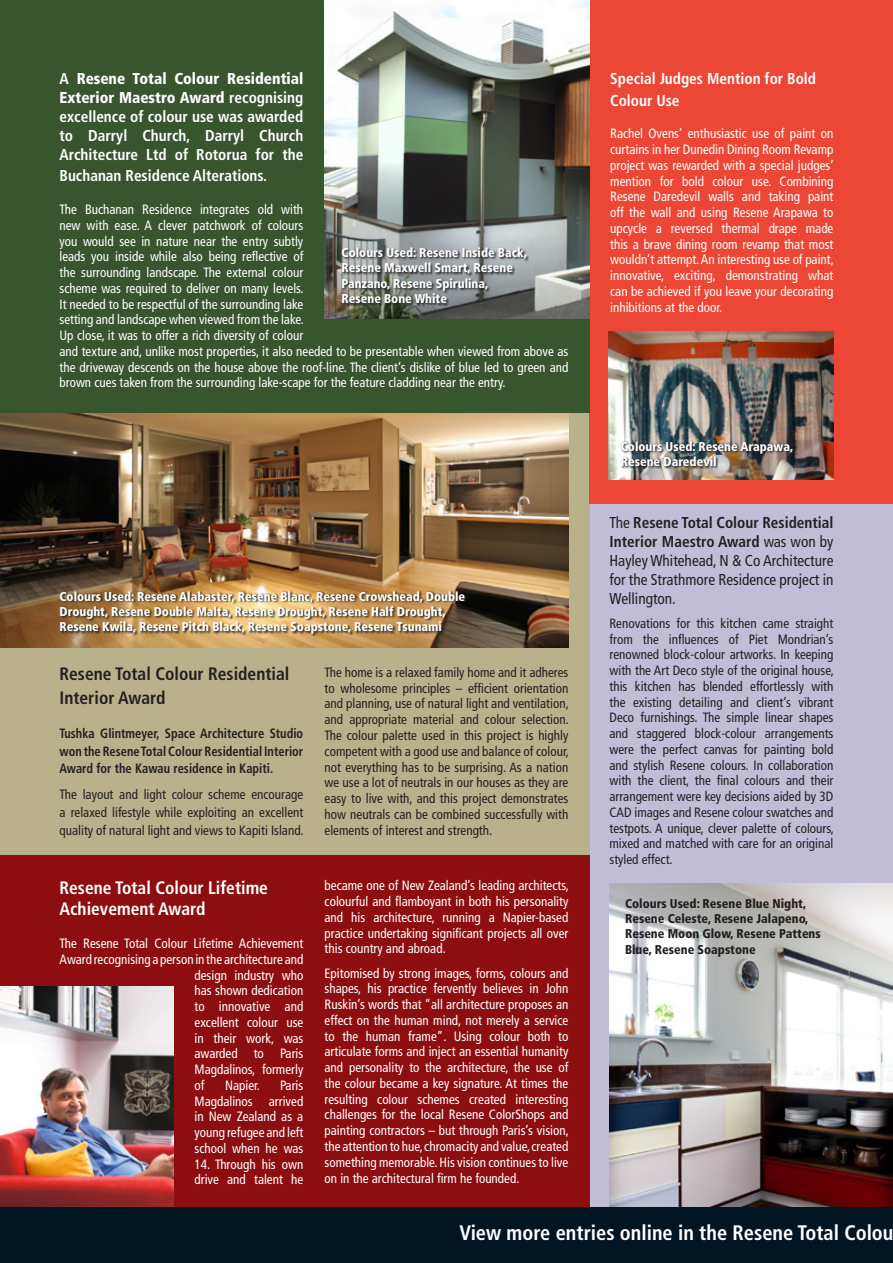
<style>
.page{position:relative;width:893px;height:1263px;background:#fff}
.page>*{position:absolute;margin:0;border:0;box-sizing:border-box;transform-origin:0 0}
.project{font:700 condensed 21px "Frutiger";color:#fff}
.project-2{font:700 condensed 18px/23.4px "Frutiger";color:#231f20}
.project-3{font:700 condensed 18px/21.6px "Frutiger";color:#fff}
.project-4{font:700 condensed 15.75px/18.9px "Frutiger";color:#fff;text-align:justify}
.body{font:condensed 15.75px/18.9px "Frutiger";color:#231f20;text-align:justify}
.body-2{font:condensed 13.5px/15.8px "Frutiger";color:#fff;text-align:justify}
.body-3{font:condensed 13.5px/15.8px "Frutiger";color:#231f20;text-align:justify}
.body-4{font:700 condensed 13.5px/17.5px "Frutiger";color:#231f20;text-align:justify;scale:.92 1}
.credits_black{font:900 condensed 12.75px/15.3px "Frutiger";color:#fff}
.credits_white{font:900 condensed 12.75px/15.3px "Frutiger";color:#fff}
.t1{font:900 condensed 12.75px/15.3px "Frutiger";color:#231f20}
.s1{font-weight:900}
.s2{font-weight:700}
</style>
<div class="page">
<div style="left:578px;top:497px;width:315px;height:721px;background:#c2bdd6"></div>
<div style="left:0;top:401px;width:590px;height:457px;background:#b9b18b"></div>
<img style="left:0;top:412px;width:568px;height:235px">
<img style="left:60px;top:591px;width:408px;height:46px">
<div style="left:590px;top:0;width:303px;height:503px;background:#eb4636"></div>
<div style="left:0;top:0;width:590px;height:412px;background:#38562e"></div>
<img style="left:608px;top:331px;width:225px;height:148px">
<img style="left:609px;top:883px;width:284px;height:325px">
<img style="left:621px;top:441px;width:175px;height:28px">
<img style="left:325px;top:0;width:265px;height:318px">
<svg style="left:342px;top:247px;width:188px;height:59px;background:#747877"></svg>
<div style="left:0;top:855px;width:590px;height:362px;background:#8d0e11"></div>
<img style="left:0;top:986px;width:173px;height:222px">
<div style="left:0;top:1208px;width:893px;height:55px;background:#011622"></div>
<p class="project-4" style="left:60px;top:69px;width:245px">A <span class="s1">Resene Total Colour Residential Exterior Maestro Award</span> recognising excellence of colour use was awarded to Darryl Church, Darryl Church Architecture Ltd of Rotorua for the</p>
<p class="project-4" style="left:60px;top:166px;width:209px">Buchanan Residence Alterations.</p>
<p class="body-2" style="left:60px;top:202px;width:510px;text-align:left">The Buchanan Residence integrates old with<br>new with ease. A clever patchwork of colours<br>you would see in nature near the entry subtly<br>leads you inside while also being reflective of<br>the surrounding landscape. The external colour<br>scheme was required to deliver on many levels.<br>It needed to be respectful of the surrounding lake<br>setting and landscape when viewed from the lake.<br>Up close, it was to offer a rich diversity of colour<br>and texture and, unlike most properties, it also needed to be presentable when viewed from above as the driveway descends on the house above the roof-line. The client’s dislike of blue led to green and brown cues taken from the surrounding lake-scape for the feature cladding near the entry.</p>
<p class="credits_white" style="left:342px;top:245px;width:187px">Colours Used: Resene Inside Back,<br>Resene Maxwell Smart, Resene<br>Panzano, Resene Spirulina,<br>Resene Bone White</p>
<p class="credits_black" style="left:60px;top:588px;width:407px">Colours Used: Resene Alabaster, Resene Blanc, Resene Crowshead, Double<br>Drought, Resene Double Malta, Resene Drought, Resene Half Drought,<br>Resene Kwila, Resene Pitch Black, Resene Soapstone, Resene Tsunami</p>
<p class="project-2" style="left:60px;top:662px;width:231px">Resene Total Colour Residential<br>Interior Award</p>
<p class="body-4" style="left:60px;top:725px;width:266px">Tushka Glintmeyer, Space Architecture Studio won the Resene Total Colour Residential Interior Award for the Kawau residence in Kapiti.</p>
<p class="body-3" style="left:60px;top:786px;width:246px;line-height:17.5px">The layout and light colour scheme encourage a relaxed lifestyle while exploiting an excellent quality of natural light and views to Kapiti Island.</p>
<p class="project-3" style="left:60px;top:877px;width:210px">Resene Total Colour Lifetime<br>Achievement Award</p>
<p class="body-2" style="left:60px;top:936px;width:245px">The Resene Total Colour Lifetime Achievement</p>
<p class="body-2" style="left:60px;top:951px;width:245px">Award recognising a person in the architecture and</p>
<p class="body-2" style="left:195px;top:967px;width:110px">design industry who</p>
<p class="body-2" style="left:195px;top:983px;width:110px">has shown dedication</p>
<p class="body-2" style="left:195px;top:999px;width:110px">to innovative and</p>
<p class="body-2" style="left:195px;top:1014px;width:110px">excellent colour use</p>
<p class="body-2" style="left:195px;top:1030px;width:110px">in their work, was</p>
<p class="body-2" style="left:195px;top:1046px;width:110px">awarded to Paris</p>
<p class="body-2" style="left:195px;top:1062px;width:110px">Magdalinos, formerly</p>
<p class="body-2" style="left:195px;top:1077px;width:11px">of</p>
<p class="body-2" style="left:225px;top:1077px;width:36px">Napier.</p>
<p class="body-2" style="left:195px;top:1077px;width:110px;text-indent:86px">Paris Magdalinos arrived in New Zealand as a young refugee and left school when he was</p>
<p class="body-2" style="left:195px;top:1156px;width:110px">14. Through his own drive and talent he</p>
<p class="body-3" style="left:325px;top:664px;width:246px">The home is a relaxed family home and it adheres to wholesome principles – efficient orientation and planning, use of natural light and ventilation, and appropriate material and colour selection.<br>The colour palette used in this project is highly competent with a good use and balance of colour, not everything has to be surprising. As a nation we use a lot of neutrals in our houses as they are easy to live with, and this project demonstrates how neutrals can be combined successfully with elements of interest and strength.</p>
<p class="body-2" style="left:325px;top:878px;width:246px">became one of New Zealand’s leading architects, colourful and flamboyant in both his personality and his architecture, running a Napier-based practice undertaking significant projects all over this country and abroad.</p>
<p class="body-2" style="left:325px;top:965px;width:246px">Epitomised by strong images, forms, colours and shapes, his practice fervently believes in John Ruskin’s words that “all architecture proposes an effect on the human mind, not merely a service to the human frame”. Using colour both to articulate forms and inject an essential humanity and personality to the architecture, the use of the colour became a key signature. At times the resulting colour schemes created interesting challenges for the local Resene ColorShops and painting contractors – but through Paris’s vision, the attention to hue, chromacity and value, created something memorable. His vision continues to live on in the architectural firm he founded.</p>
<p class="project-4" style="left:610px;top:68px;width:207px;line-height:21.6px">Special Judges Mention for Bold<br>Colour Use</p>
<p class="body-2" style="left:610px;top:126px;width:225px">Rachel Ovens’ enthusiastic use of paint on curtains in her Dunedin Dining Room Revamp project was rewarded with a special judges’ mention for bold colour use. Combining Resene Daredevil walls and taking paint off the wall and using Resene Arapawa to upcycle a reversed thermal drape made this a brave dining room revamp that most wouldn’t attempt. An interesting use of paint, innovative, exciting, demonstrating what can be achieved if you leave your decorating inhibitions at the door.</p>
<p class="credits_white" style="left:621px;top:438px;width:174px">Colours Used: Resene Arapawa,<br>Resene Daredevil</p>
<p class="body" style="left:609px;top:513px;width:225px">The <span class="s2">Resene Total Colour Residential Interior Maestro Award</span> was won by Hayley Whitehead, N &amp; Co Architecture for the Strathmore Residence project in Wellington.</p>
<p class="body-3" style="left:609px;top:615px;width:226px">Renovations for this kitchen came straight from the influences of Piet Mondrian’s renowned block-colour artworks. In keeping with the Art Deco style of the original house, this kitchen has blended effortlessly with the existing detailing and client’s vibrant Deco furnishings. The simple linear shapes and staggered block-colour arrangements were the perfect canvas for painting bold and stylish Resene colours. In collaboration with the client, the final colours and their arrangement were key decisions aided by 3D CAD images and Resene colour swatches and testpots. A unique, clever palette of colours, mixed and matched with care for an original styled effect.</p>
<p class="t1" style="left:625px;top:895px;width:197px">Colours Used: Resene Blue Night,<br>Resene Celeste, Resene Jalapeno,<br>Resene Moon Glow, Resene Pattens<br>Blue, Resene Soapstone</p>
<p class="project" style="left:443px;top:1220px;width:451px"><sup>3</sup> View more entries online in the Resene Total Colou</p>
</div>
